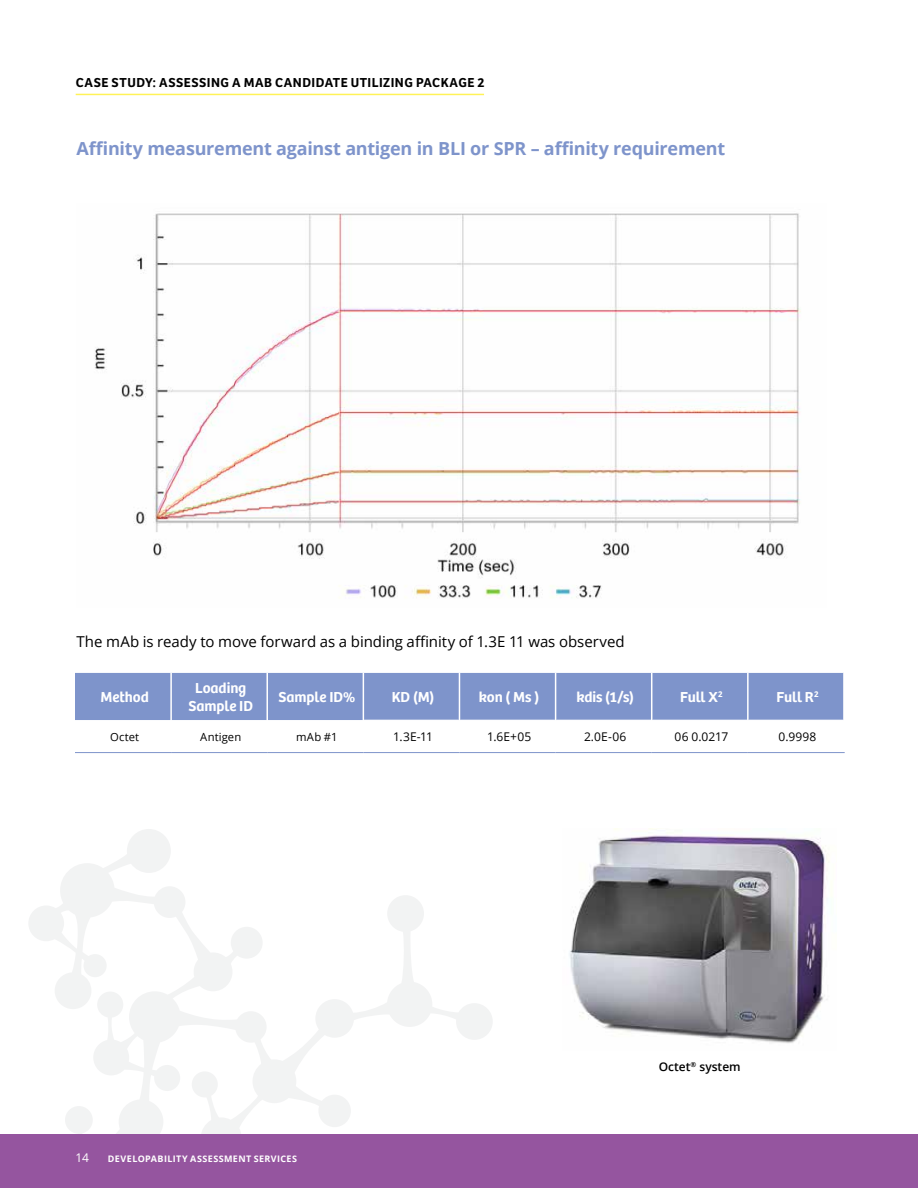
<style>
.page{position:relative;width:918px;height:1188px;background:#fff}
.page>*{position:absolute;margin:0;border:0;box-sizing:border-box;transform-origin:0 0}
.t1{font:700 18px "Open Sans";letter-spacing:-.015em;color:#7e94cb}
.t2{font:15px "Open Sans";letter-spacing:-.005em;color:#000}
.t3{font:600 15px/18px "Bree";letter-spacing:-.005em;color:#fff;text-align:center}
.t4{font:600 13.5px "Bree";letter-spacing:.035em;color:#000}
.t5{font:12px "Open Sans";letter-spacing:.01em;color:#000}
.t6{font:600 12px "Open Sans";color:#000}
.t7{font:12px "Open Sans";color:#fff}
.t8{font:11.25px "Open Sans";letter-spacing:.015em;color:#000}
.t9{font:700 9px "Open Sans";letter-spacing:.045em;color:#fff}
</style>
<div class="page">
<svg style="left:29px;top:829px;width:463px;height:305px"></svg>
<div style="left:0;top:1134px;width:918px;height:54px;background:#95559f"></div>
<hr style="left:917px;top:1134px;width:1px;height:54px;background:#7e94cb">
<div style="left:75px;top:673px;width:768px;height:47px;background:#7e94cb"></div>
<hr style="left:170px;top:673px;width:2px;height:47px;background:#fff">
<hr style="left:266px;top:673px;width:2px;height:47px;background:#fff">
<hr style="left:363px;top:673px;width:1px;height:47px;background:#fff">
<hr style="left:459px;top:673px;width:1px;height:47px;background:#fff">
<hr style="left:555px;top:673px;width:1px;height:47px;background:#fff">
<hr style="left:651px;top:673px;width:1px;height:47px;background:#fff">
<hr style="left:747px;top:673px;width:2px;height:47px;background:#fff">
<hr style="left:75px;top:752px;width:96px;height:1px;background:#7e94cb">
<hr style="left:171px;top:752px;width:96px;height:1px;background:#7e94cb">
<hr style="left:267px;top:752px;width:96px;height:1px;background:#7e94cb">
<hr style="left:363px;top:752px;width:96px;height:1px;background:#7e94cb">
<hr style="left:459px;top:752px;width:97px;height:1px;background:#7e94cb">
<hr style="left:556px;top:752px;width:96px;height:1px;background:#7e94cb">
<hr style="left:652px;top:752px;width:96px;height:1px;background:#7e94cb">
<hr style="left:748px;top:752px;width:97px;height:1px;background:#7e94cb">
<hr style="left:76px;top:94px;width:408px;height:1px;background:#fff257">
<img style="left:95px;top:213px;width:706px;height:385px">
<img style="left:569px;top:829px;width:261px;height:214px">
<p class="t4" style="left:76px;top:72px;width:410px">CASE STUDY: ASSESSING A MAB CANDIDATE UTILIZING PACKAGE 2</p>
<p class="t1" style="left:76px;top:136px;width:650px">Affinity measurement against antigen in BLI or SPR – affinity requirement</p>
<p class="t2" style="left:76px;top:632px;width:550px">The mAb is ready to move forward as a binding affinity of 1.3E 11 was observed</p>
<p class="t3" style="left:100px;top:687px;width:50px">Method</p>
<p class="t3" style="left:188px;top:678px;width:66px">Loading<br>Sample ID</p>
<p class="t3" style="left:279px;top:687px;width:78px">Sample ID%</p>
<p class="t3" style="left:392px;top:687px;width:44px">KD (M)</p>
<p class="t3" style="left:479px;top:687px;width:62px">kon ( Ms )</p>
<p class="t3" style="left:576px;top:687px;width:59px">kdis (1/s)</p>
<p class="t3" style="left:680px;top:687px;width:44px">Full X<sup>2</sup></p>
<p class="t3" style="left:776px;top:687px;width:44px">Full R<sup>2</sup></p>
<p class="t8" style="left:110px;top:729px;width:31px">Octet</p>
<p class="t8" style="left:200px;top:729px;width:42px">Antigen</p>
<p class="t8" style="left:296px;top:729px;width:43px">mAb #1</p>
<p class="t5" style="left:393px;top:728px;width:41px">1.3E-11</p>
<p class="t5" style="left:487px;top:728px;width:46px">1.6E+05</p>
<p class="t5" style="left:584px;top:728px;width:44px">2.0E-06</p>
<p class="t5" style="left:675px;top:728px;width:55px">06 0.0217</p>
<p class="t5" style="left:779px;top:728px;width:39px">0.9998</p>
<p class="t7" style="left:76px;top:1150px;width:15px">14</p>
<p class="t9" style="left:108px;top:1152px;width:191px">DEVELOPABILITY ASSESSMENT SERVICES</p>
<p class="t6" style="left:659px;top:1059px;width:83px">Octet<sup>®</sup> system</p>
</div>
